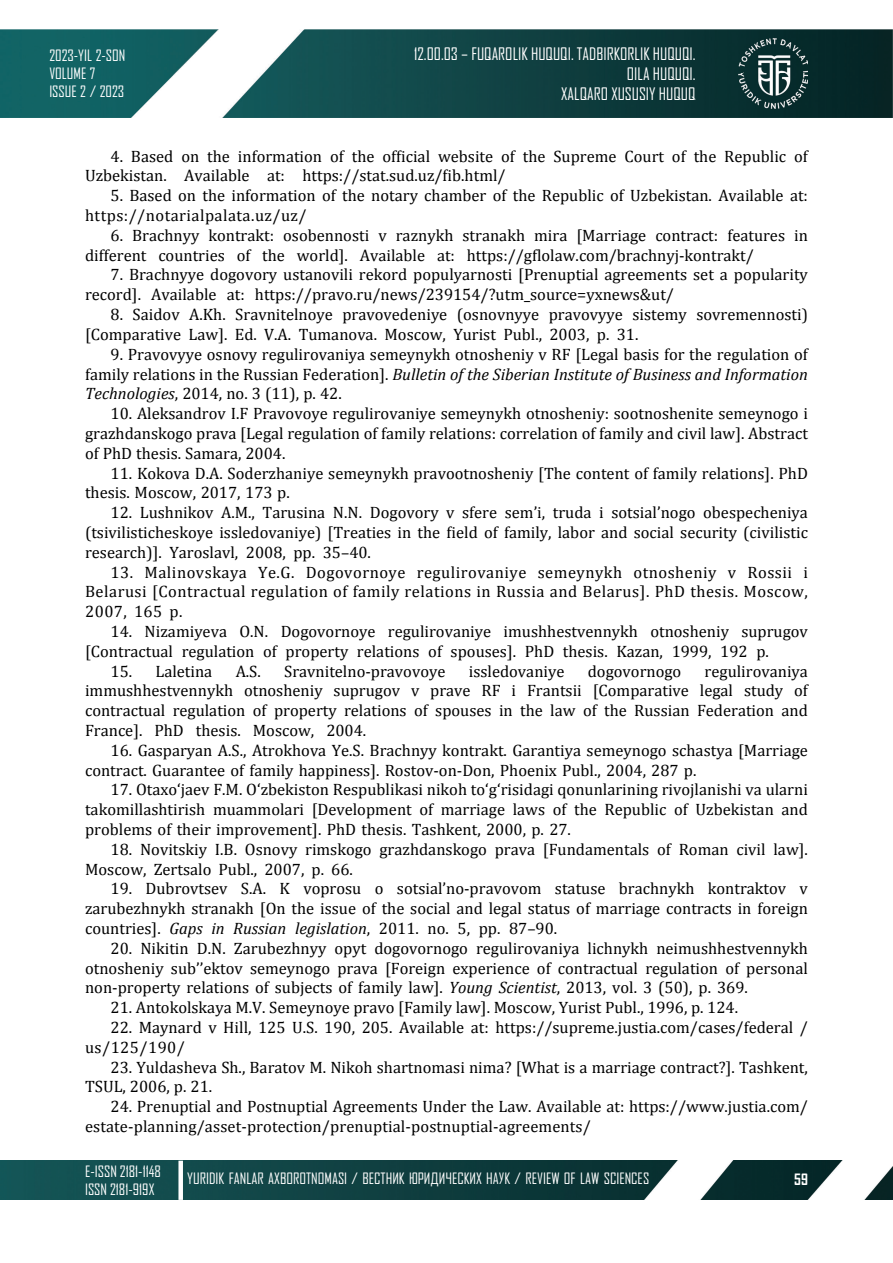
<style>
.page{position:relative;width:893px;height:1263px;background:#fff}
.page>*{position:absolute;margin:0;border:0;box-sizing:border-box;transform-origin:0 0}
.t1{font:16.5px/19.8px "Cambria";color:#000}
.t2{font:16.5px/19.8px "Agency FB";color:#fff;text-align:right}
.t3{font:15px/18px "Agency FB Cyrillic";color:#fff}
.t4{font:15px/18px "Agency FB";color:#fff}
.t5{font:700 15px "Agency FB";color:#fff}
.s1{font-style:italic}
</style>
<div class="page">
<img style="left:0;top:29px;width:893px;height:89px">
<img style="left:738px;top:39px;width:70px;height:69px">
<img style="left:0;top:1161px;width:893px;height:39px">
<div style="left:178px;top:1161px;width:5px;height:39px;background:#fff"></div>
<p class="t4" style="left:49px;top:46px;width:78px">2023-YIL 2-SON<br>VOLUME 7<br>ISSUE 2 / 2023</p>
<p class="t2" style="left:414px;top:44px;width:283px">12.00.03 – FUQAROLIK HUQUQI. TADBIRKORLIK HUQUQI.<br>OILA HUQUQI.<br>XALQARO XUSUSIY HUQUQ</p>
<p class="t1" style="left:85px;top:146px;width:724px;text-indent:26px">4. Based on the information of the official website of the Supreme Court of the Republic of<br>Uzbekistan. Available at: https://stat.sud.uz/fib.html/</p>
<p class="t1" style="left:85px;top:186px;width:724px;text-indent:26px">5. Based on the information of the notary chamber of the Republic of Uzbekistan. Available at: https://notarialpalata.uz/uz/</p>
<p class="t1" style="left:85px;top:225px;width:724px;text-indent:26px">6. Brachnyy kontrakt: osobennosti v raznykh stranakh mira [Marriage contract: features in different countries of the world]. Available at: https://gflolaw.com/brachnyj-kontrakt/</p>
<p class="t1" style="left:85px;top:265px;width:724px;text-indent:26px">7. Brachnyye dogovory ustanovili rekord populyarnosti [Prenuptial agreements set a popularity record]. Available at: https://pravo.ru/news/239154/?utm_source=yxnews&amp;ut/</p>
<p class="t1" style="left:85px;top:304px;width:724px;text-indent:26px">8. Saidov A.Kh. Sravnitelnoye pravovedeniye (osnovnyye pravovyye sistemy sovremennosti) [Comparative Law]. Ed. V.A. Tumanova. Moscow, Yurist Publ., 2003, p. 31.</p>
<p class="t1" style="left:85px;top:344px;width:724px;text-align:justify;text-indent:26px">9. Pravovyye osnovy regulirovaniya semeynykh otnosheniy v RF [Legal basis for the regulation of family relations in the Russian Federation]. <span class="s1">Bulletin of the Siberian Institute of Business and Information Technologies</span>, 2014, no. 3 (11), p. 42.</p>
<p class="t1" style="left:85px;top:403px;width:724px;text-align:justify;text-indent:26px">10. Aleksandrov I.F Pravovoye regulirovaniye semeynykh otnosheniy: sootnoshenite semeynogo i grazhdanskogo prava [Legal regulation of family relations: correlation of family and civil law]. Abstract of PhD thesis. Samara, 2004.</p>
<p class="t1" style="left:85px;top:463px;width:724px;text-indent:26px">11. Kokova D.A. Soderzhaniye semeynykh pravootnosheniy [The content of family relations]. PhD thesis. Moscow, 2017, 173 p.</p>
<p class="t1" style="left:85px;top:502px;width:724px;text-align:justify;text-indent:26px">12. Lushnikov A.M., Tarusina N.N. Dogovory v sfere sem’i, truda i sotsial’nogo obespecheniya (tsivilisticheskoye issledovaniye) [Treaties in the field of family, labor and social security (civilistic research)]. Yaroslavl, 2008, pp. 35–40.</p>
<p class="t1" style="left:85px;top:562px;width:724px;text-align:justify;text-indent:26px">13. Malinovskaya Ye.G. Dogovornoye regulirovaniye semeynykh otnosheniy v Rossii i Belarusi [Contractual regulation of family relations in Russia and Belarus]. PhD thesis. Moscow, 2007, 165 p.</p>
<p class="t1" style="left:85px;top:621px;width:724px;text-indent:26px">14. Nizamiyeva O.N. Dogovornoye regulirovaniye imushhestvennykh otnosheniy suprugov [Contractual regulation of property relations of spouses]. PhD thesis. Kazan, 1999, 192 p.</p>
<p class="t1" style="left:111px;top:661px;width:103px">15. Laletina</p>
<p class="t1" style="left:236px;top:661px;width:27px">A.S.</p>
<p class="t1" style="left:284px;top:661px;width:163px">Sravnitelno-pravovoye</p>
<p class="t1" style="left:469px;top:661px;width:97px">issledovaniye</p>
<p class="t1" style="left:588px;top:661px;width:95px">dogovornogo</p>
<p class="t1" style="left:85px;top:661px;width:724px;text-align:justify;text-indent:620px">regulirovaniya immushhestvennykh otnosheniy suprugov v prave RF i Frantsii [Comparative legal study of contractual regulation of property relations of spouses in the law of the Russian Federation and France]. PhD thesis. Moscow, 2004.</p>
<p class="t1" style="left:85px;top:740px;width:724px;text-indent:26px">16. Gasparyan A.S., Atrokhova Ye.S. Brachnyy kontrakt. Garantiya semeynogo schastya [Marriage contract. Guarantee of family happiness]. Rostov-on-Don, Phoenix Publ., 2004, 287 p.</p>
<p class="t1" style="left:85px;top:780px;width:724px;text-align:justify;text-indent:26px">17. Otaxo‘jaev F.M. O‘zbekiston Respublikasi nikoh to‘g‘risidagi qonunlarining rivojlanishi va ularni takomillashtirish muammolari [Development of marriage laws of the Republic of Uzbekistan and problems of their improvement]. PhD thesis. Tashkent, 2000, p. 27.</p>
<p class="t1" style="left:85px;top:839px;width:724px;text-indent:26px">18. Novitskiy I.B. Osnovy rimskogo grazhdanskogo prava [Fundamentals of Roman civil law].<br>Moscow, Zertsalo Publ., 2007, p. 66.</p>
<p class="t1" style="left:85px;top:879px;width:724px;text-align:justify;text-indent:26px">19. Dubrovtsev S.A. K voprosu o sotsial’no-pravovom statuse brachnykh kontraktov v zarubezhnykh stranakh [On the issue of the social and legal status of marriage contracts in foreign countries]. <span class="s1">Gaps in Russian legislation</span>, 2011. no. 5, pp. 87–90.</p>
<p class="t1" style="left:85px;top:938px;width:724px;text-align:justify;text-indent:26px">20. Nikitin D.N. Zarubezhnyy opyt dogovornogo regulirovaniya lichnykh neimushhestvennykh otnosheniy sub’’ektov semeynogo prava [Foreign experience of contractual regulation of personal non-property relations of subjects of family law]. <span class="s1">Young Scientist</span>, 2013, vol. 3 (50), p. 369.</p>
<p class="t1" style="left:111px;top:997px;width:629px">21. Antokolskaya M.V. Semeynoye pravo [Family law]. Мoscow, Yurist Publ., 1996, p. 124.</p>
<p class="t1" style="left:85px;top:1017px;width:724px;text-indent:26px">22. Maynard v Hill, 125 U.S. 190, 205. Available at: https://supreme.justia.com/cases/federal / us/125/190/</p>
<p class="t1" style="left:85px;top:1057px;width:724px;text-indent:26px">23. Yuldasheva Sh., Baratov M. Nikoh shartnomasi nima? [What is a marriage contract?]. Tashkent,<br>TSUL, 2006, p. 21.</p>
<p class="t1" style="left:85px;top:1096px;width:724px;text-indent:26px">24. Prenuptial and Postnuptial Agreements Under the Law. Available at: https://www.justia.com/ estate-planning/asset-protection/prenuptial-postnuptial-agreements/</p>
<p class="t3" style="left:85px;top:1162px;width:77px">E-ISSN 2181-1148<br>ISSN 2181-919Х</p>
<p class="t3" style="left:187px;top:1169px;width:463px">YURIDIK FANLAR AXBOROTNOMASI / ВЕСТНИК ЮРИДИЧЕСКИХ НАУК / REVIEW OF LAW SCIENCES</p>
<p class="t5" style="left:794px;top:1170px;width:15px">59</p>
</div>
